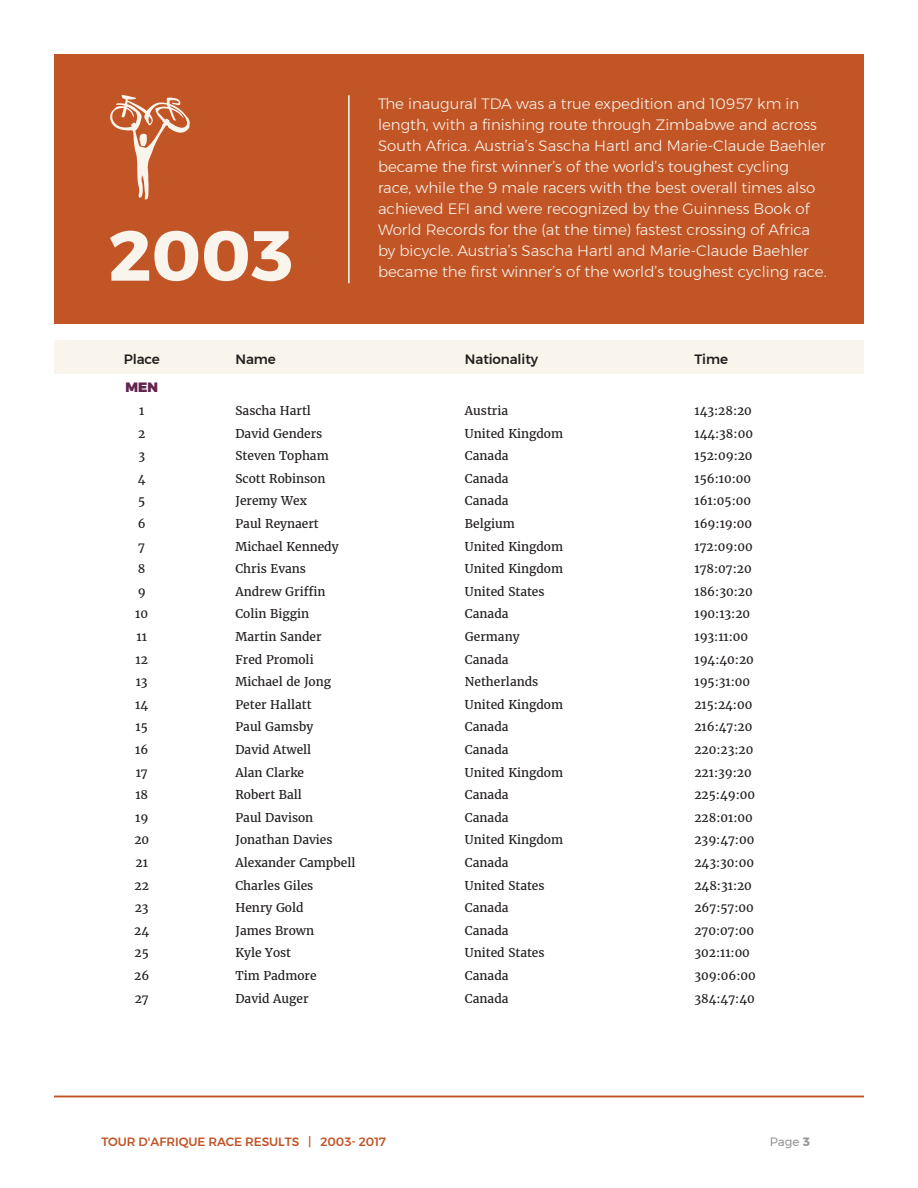
<style>
.page{position:relative;width:918px;height:1188px;background:#fff}
.page>*{position:absolute;margin:0;border:0;box-sizing:border-box;transform-origin:0 0}
.t1{font:700 70.65px "Montserrat";color:#f9f5ed}
.t2{font:300 15px/21px "Montserrat";color:#f9f5ed}
.t3{font:500 13.5px "Montserrat";letter-spacing:-.01em;color:#231f20}
.t4{font:900 13.5px "Montserrat";color:#622550}
.t5{font:12px "Merriweather";color:#231f20}
.t6{font:500 12px "Montserrat";color:#c25426}
.t7{font:12px "Montserrat";color:#939598}
.s1{font-weight:700}
</style>
<div class="page">
<div style="left:54px;top:54px;width:810px;height:270px;background:#c25526"></div>
<div style="left:54px;top:340px;width:810px;height:34px;background:#f9f5ed"></div>
<hr style="left:348px;top:95px;width:2px;height:188px;background:#f9f5ed">
<hr style="left:54px;top:1096px;width:810px;height:1px;background:#c25426">
<svg style="left:110px;top:95px;width:80px;height:105px"></svg>
<h1 class="t1" style="left:109px;top:199px;width:186px">2003</h1>
<p class="t2" style="left:378px;top:93px;width:449px">The inaugural TDA was a true expedition and 10957 km in length, with a finishing route through Zimbabwe and across South Africa. Austria’s Sascha Hartl and Marie-Claude Baehler became the first winner’s of the world’s toughest cycling race, while the 9 male racers with the best overall times also achieved EFI and were recognized by the Guinness Book of World Records for the (at the time) fastest crossing of Africa by bicycle. Austria’s Sascha Hartl and Marie-Claude Baehler</p>
<p class="t2" style="left:378px;top:261px;width:450px">became the first winner’s of the world’s toughest cycling race.</p>
<p class="t3" style="left:124px;top:348px;width:37px">Place</p>
<p class="t3" style="left:235px;top:348px;width:42px">Name</p>
<p class="t3" style="left:465px;top:348px;width:75px">Nationality</p>
<p class="t3" style="left:694px;top:348px;width:35px">Time</p>
<p class="t4" style="left:125px;top:377px;width:34px">MEN</p>
<p class="t5" style="left:139px;top:403px;width:7px">1</p>
<p class="t5" style="left:235px;top:403px;width:77px">Sascha Hartl</p>
<p class="t5" style="left:465px;top:403px;width:45px">Austria</p>
<p class="t5" style="left:694px;top:403px;width:59px">143:28:20</p>
<p class="t5" style="left:138px;top:425px;width:9px">2</p>
<p class="t5" style="left:235px;top:425px;width:88px">David Genders</p>
<p class="t5" style="left:465px;top:425px;width:100px">United Kingdom</p>
<p class="t5" style="left:694px;top:425px;width:60px">144:38:00</p>
<p class="t5" style="left:138px;top:448px;width:8px">3</p>
<p class="t5" style="left:235px;top:448px;width:95px">Steven Topham</p>
<p class="t5" style="left:465px;top:448px;width:45px">Canada</p>
<p class="t5" style="left:694px;top:448px;width:60px">152:09:20</p>
<p class="t5" style="left:138px;top:470px;width:9px">4</p>
<p class="t5" style="left:235px;top:470px;width:91px">Scott Robinson</p>
<p class="t5" style="left:465px;top:470px;width:45px">Canada</p>
<p class="t5" style="left:694px;top:470px;width:58px">156:10:00</p>
<p class="t5" style="left:138px;top:493px;width:9px">5</p>
<p class="t5" style="left:235px;top:493px;width:73px">Jeremy Wex</p>
<p class="t5" style="left:465px;top:493px;width:45px">Canada</p>
<p class="t5" style="left:694px;top:493px;width:58px">161:05:00</p>
<p class="t5" style="left:138px;top:516px;width:9px">6</p>
<p class="t5" style="left:235px;top:516px;width:85px">Paul Reynaert</p>
<p class="t5" style="left:465px;top:516px;width:51px">Belgium</p>
<p class="t5" style="left:694px;top:516px;width:59px">169:19:00</p>
<p class="t5" style="left:138px;top:538px;width:8px">7</p>
<p class="t5" style="left:235px;top:538px;width:105px">Michael Kennedy</p>
<p class="t5" style="left:465px;top:538px;width:100px">United Kingdom</p>
<p class="t5" style="left:694px;top:538px;width:60px">172:09:00</p>
<p class="t5" style="left:138px;top:561px;width:9px">8</p>
<p class="t5" style="left:235px;top:561px;width:72px">Chris Evans</p>
<p class="t5" style="left:465px;top:561px;width:100px">United Kingdom</p>
<p class="t5" style="left:694px;top:561px;width:59px">178:07:20</p>
<p class="t5" style="left:138px;top:583px;width:9px">9</p>
<p class="t5" style="left:235px;top:583px;width:91px">Andrew Griffin</p>
<p class="t5" style="left:465px;top:583px;width:81px">United States</p>
<p class="t5" style="left:694px;top:583px;width:60px">186:30:20</p>
<p class="t5" style="left:135px;top:606px;width:14px">10</p>
<p class="t5" style="left:235px;top:606px;width:75px">Colin Biggin</p>
<p class="t5" style="left:465px;top:606px;width:45px">Canada</p>
<p class="t5" style="left:694px;top:606px;width:57px">190:13:20</p>
<p class="t5" style="left:137px;top:629px;width:12px">11</p>
<p class="t5" style="left:235px;top:629px;width:88px">Martin Sander</p>
<p class="t5" style="left:465px;top:629px;width:56px">Germany</p>
<p class="t5" style="left:694px;top:629px;width:55px">193:11:00</p>
<p class="t5" style="left:136px;top:651px;width:14px">12</p>
<p class="t5" style="left:235px;top:651px;width:80px">Fred Promoli</p>
<p class="t5" style="left:465px;top:651px;width:45px">Canada</p>
<p class="t5" style="left:694px;top:651px;width:61px">194:40:20</p>
<p class="t5" style="left:136px;top:674px;width:13px">13</p>
<p class="t5" style="left:235px;top:674px;width:97px">Michael de Jong</p>
<p class="t5" style="left:465px;top:674px;width:75px">Netherlands</p>
<p class="t5" style="left:694px;top:674px;width:57px">195:31:00</p>
<p class="t5" style="left:135px;top:696px;width:14px">14</p>
<p class="t5" style="left:235px;top:696px;width:78px">Peter Hallatt</p>
<p class="t5" style="left:465px;top:696px;width:100px">United Kingdom</p>
<p class="t5" style="left:694px;top:696px;width:59px">215:24:00</p>
<p class="t5" style="left:136px;top:719px;width:14px">15</p>
<p class="t5" style="left:235px;top:719px;width:79px">Paul Gamsby</p>
<p class="t5" style="left:465px;top:719px;width:45px">Canada</p>
<p class="t5" style="left:694px;top:719px;width:59px">216:47:20</p>
<p class="t5" style="left:135px;top:742px;width:15px">16</p>
<p class="t5" style="left:235px;top:742px;width:77px">David Atwell</p>
<p class="t5" style="left:465px;top:742px;width:45px">Canada</p>
<p class="t5" style="left:694px;top:742px;width:60px">220:23:20</p>
<p class="t5" style="left:136px;top:764px;width:14px">17</p>
<p class="t5" style="left:235px;top:764px;width:70px">Alan Clarke</p>
<p class="t5" style="left:465px;top:764px;width:100px">United Kingdom</p>
<p class="t5" style="left:694px;top:764px;width:59px">221:39:20</p>
<p class="t5" style="left:135px;top:787px;width:14px">18</p>
<p class="t5" style="left:235px;top:787px;width:68px">Robert Ball</p>
<p class="t5" style="left:465px;top:787px;width:45px">Canada</p>
<p class="t5" style="left:694px;top:787px;width:62px">225:49:00</p>
<p class="t5" style="left:135px;top:809px;width:15px">19</p>
<p class="t5" style="left:235px;top:809px;width:79px">Paul Davison</p>
<p class="t5" style="left:465px;top:809px;width:45px">Canada</p>
<p class="t5" style="left:694px;top:809px;width:60px">228:01:00</p>
<p class="t5" style="left:134px;top:832px;width:16px">20</p>
<p class="t5" style="left:235px;top:832px;width:99px">Jonathan Davies</p>
<p class="t5" style="left:465px;top:832px;width:100px">United Kingdom</p>
<p class="t5" style="left:694px;top:832px;width:61px">239:47:00</p>
<p class="t5" style="left:136px;top:855px;width:14px">21</p>
<p class="t5" style="left:235px;top:855px;width:121px">Alexander Campbell</p>
<p class="t5" style="left:465px;top:855px;width:45px">Canada</p>
<p class="t5" style="left:694px;top:855px;width:61px">243:30:00</p>
<p class="t5" style="left:135px;top:877px;width:16px">22</p>
<p class="t5" style="left:235px;top:877px;width:79px">Charles Giles</p>
<p class="t5" style="left:465px;top:877px;width:81px">United States</p>
<p class="t5" style="left:694px;top:877px;width:59px">248:31:20</p>
<p class="t5" style="left:135px;top:900px;width:15px">23</p>
<p class="t5" style="left:235px;top:900px;width:70px">Henry Gold</p>
<p class="t5" style="left:465px;top:900px;width:45px">Canada</p>
<p class="t5" style="left:694px;top:900px;width:61px">267:57:00</p>
<p class="t5" style="left:134px;top:922px;width:16px">24</p>
<p class="t5" style="left:235px;top:922px;width:80px">James Brown</p>
<p class="t5" style="left:465px;top:922px;width:45px">Canada</p>
<p class="t5" style="left:694px;top:922px;width:61px">270:07:00</p>
<p class="t5" style="left:135px;top:945px;width:16px">25</p>
<p class="t5" style="left:235px;top:945px;width:57px">Kyle Yost</p>
<p class="t5" style="left:465px;top:945px;width:81px">United States</p>
<p class="t5" style="left:694px;top:945px;width:57px">302:11:00</p>
<p class="t5" style="left:134px;top:968px;width:17px">26</p>
<p class="t5" style="left:235px;top:968px;width:83px">Tim Padmore</p>
<p class="t5" style="left:465px;top:968px;width:45px">Canada</p>
<p class="t5" style="left:694px;top:968px;width:63px">309:06:00</p>
<p class="t5" style="left:135px;top:990px;width:16px">27</p>
<p class="t5" style="left:235px;top:990px;width:75px">David Auger</p>
<p class="t5" style="left:465px;top:990px;width:45px">Canada</p>
<p class="t5" style="left:694px;top:990px;width:62px">384:47:40</p>
<p class="t6" style="left:102px;top:1133px;width:286px">TOUR D'AFRIQUE RACE RESULTS | 2003- 2017</p>
<p class="t7" style="left:770px;top:1133px;width:42px">Page <span class="s1">3</span></p>
</div>
